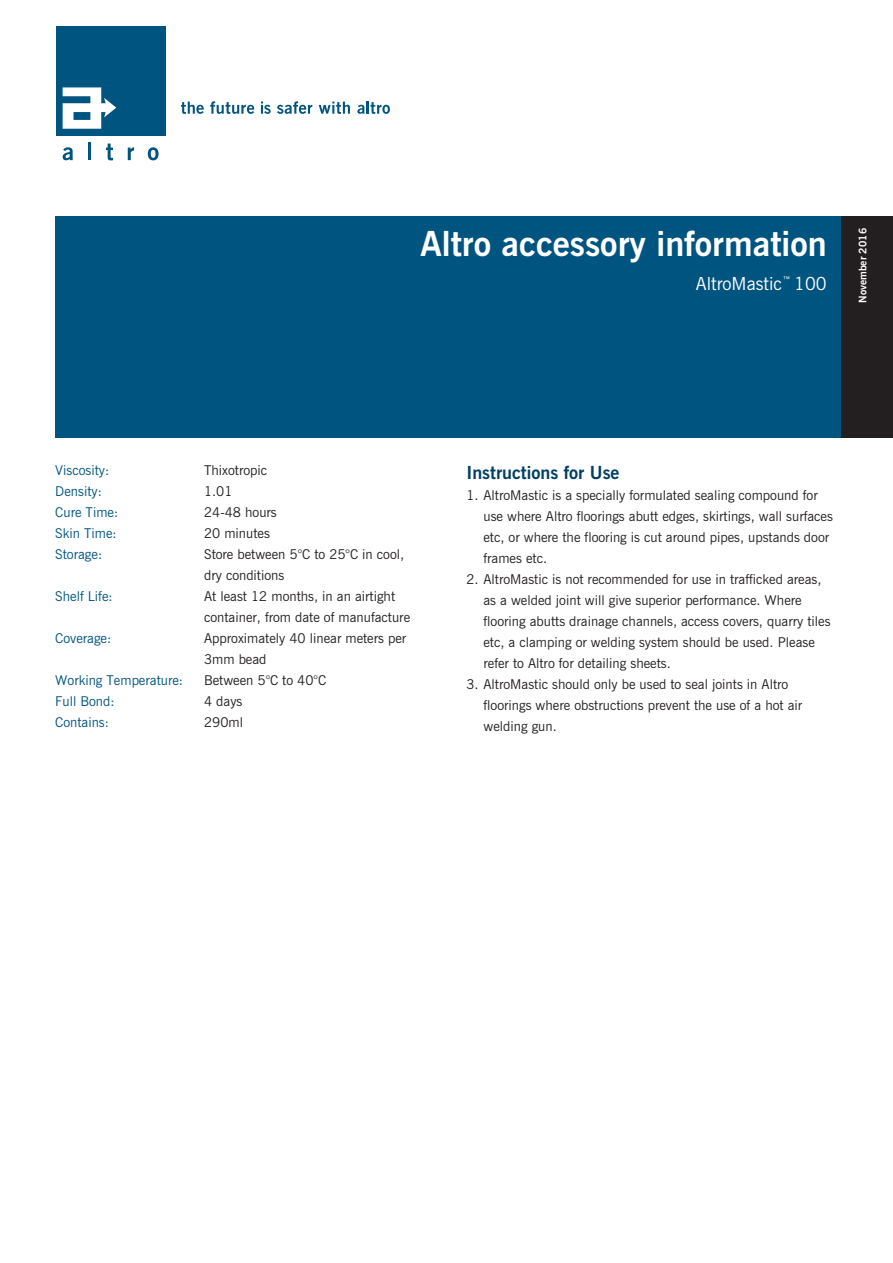
<style>
.page{position:relative;width:893px;height:1263px;background:#fff}
.page>*{position:absolute;margin:0;border:0;box-sizing:border-box;transform-origin:0 0}
.t1{font:700 34.5px "News Gothic BT";color:#fff}
.t2{font:700 18px "News Gothic BT";color:#003f61}
.t3{font:18px "News Gothic BT";color:#fff}
.t4{font:13.5px/21px "News Gothic BT";color:#231f20}
.t5{font:13.5px "News Gothic BT";color:#005480}
.t6{font:700 10.5px "News Gothic BT";color:#fff}
</style>
<div class="page">
<div style="left:55px;top:216px;width:787px;height:221px;background:#005480"></div>
<div style="left:842px;top:216px;width:51px;height:221px;background:#231f20"></div>
<div style="left:56px;top:26px;width:109px;height:110px;background:#005480"></div>
<svg style="left:63px;top:147px;width:10px;height:13px"></svg>
<hr style="left:88px;top:143px;width:3px;height:17px;background:#005480">
<svg style="left:106px;top:144px;width:7px;height:16px"></svg>
<svg style="left:128px;top:147px;width:6px;height:13px"></svg>
<svg style="left:148px;top:147px;width:11px;height:13px"></svg>
<svg style="left:63px;top:87px;width:53px;height:42px"></svg>
<svg style="left:181px;top:102px;width:23px;height:12px"></svg>
<svg style="left:210px;top:101px;width:44px;height:13px"></svg>
<svg style="left:261px;top:102px;width:10px;height:12px"></svg>
<svg style="left:277px;top:101px;width:35px;height:13px"></svg>
<svg style="left:319px;top:102px;width:31px;height:12px"></svg>
<svg style="left:357px;top:102px;width:33px;height:12px"></svg>
<h1 class="t1" style="left:421px;top:222px;width:408px">Altro accessory information</h1>
<h2 class="t3" style="left:696px;top:273px;width:132px">AltroMastic<sup>™</sup> 100</h2>
<p class="t6" style="left:856px;top:303px;width:76px;rotate:-90deg">November 2016</p>
<p class="t5" style="left:55px;top:462px;width:56px">Viscosity:</p>
<p class="t4" style="left:204px;top:460px;width:65px">Thixotropic</p>
<p class="t5" style="left:55px;top:483px;width:48px">Density:</p>
<p class="t4" style="left:204px;top:481px;width:30px">1.01</p>
<p class="t5" style="left:55px;top:504px;width:64px">Cure Time:</p>
<p class="t4" style="left:204px;top:502px;width:74px">24-48 hours</p>
<p class="t5" style="left:55px;top:525px;width:63px">Skin Time:</p>
<p class="t4" style="left:204px;top:523px;width:67px">20 minutes</p>
<p class="t5" style="left:55px;top:546px;width:48px">Storage:</p>
<p class="t4" style="left:204px;top:544px;width:202px">Store between 5°C to 25°C in cool, dry conditions</p>
<p class="t5" style="left:55px;top:588px;width:59px">Shelf Life:</p>
<p class="t4" style="left:204px;top:586px;width:208px">At least 12 months, in an airtight container, from date of manufacture</p>
<p class="t5" style="left:55px;top:630px;width:58px">Coverage:</p>
<p class="t4" style="left:204px;top:628px;width:204px">Approximately 40 linear meters per<br>3mm bead</p>
<p class="t5" style="left:55px;top:672px;width:129px">Working Temperature:</p>
<p class="t4" style="left:204px;top:670px;width:124px">Between 5°C to 40°C</p>
<p class="t5" style="left:55px;top:693px;width:61px">Full Bond:</p>
<p class="t4" style="left:204px;top:691px;width:40px">4 days</p>
<p class="t5" style="left:55px;top:714px;width:55px">Contains:</p>
<p class="t4" style="left:204px;top:712px;width:40px">290ml</p>
<h2 class="t2" style="left:466px;top:462px;width:155px">Instructions for Use</h2>
<p class="t4" style="left:483px;top:485px;width:351px;text-indent:-17px">1. AltroMastic is a specially formulated sealing compound for use where Altro floorings abutt edges, skirtings, wall surfaces etc, or where the flooring is cut around pipes, upstands door frames etc.</p>
<p class="t4" style="left:483px;top:569px;width:349px;text-indent:-17px">2. AltroMastic is not recommended for use in trafficked areas, as a welded joint will give superior performance. Where flooring abutts drainage channels, access covers, quarry tiles etc, a clamping or welding system should be used. Please refer to Altro for detailing sheets.</p>
<p class="t4" style="left:483px;top:674px;width:320px;text-indent:-17px">3. AltroMastic should only be used to seal joints in Altro floorings where obstructions prevent the use of a hot air welding gun.</p>
</div>
